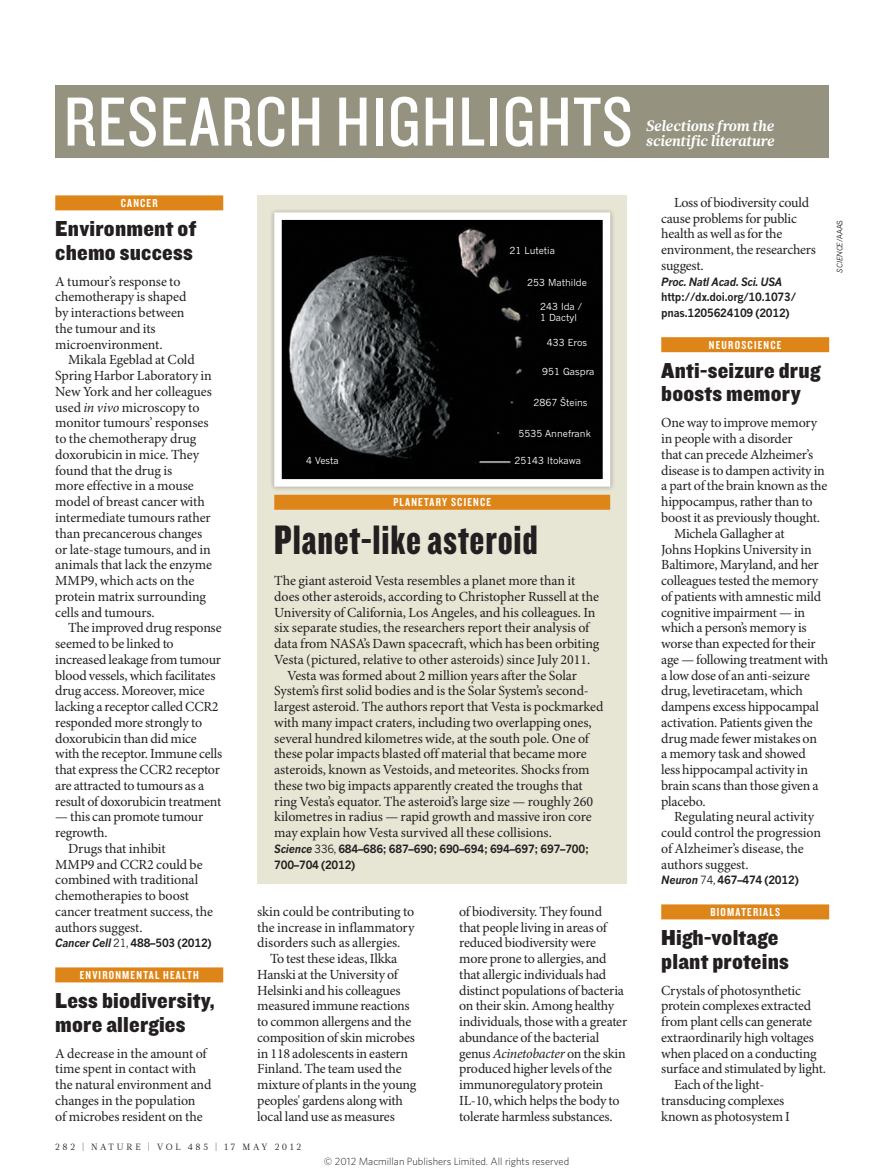
<style>
.page{position:relative;width:893px;height:1174px;background:#fff}
.page>*{position:absolute;margin:0;border:0;box-sizing:border-box;transform-origin:0 0}
.SECTION_HEADING_BOXE{font:72px "Knockout 29 Junior Ltweight";letter-spacing:.02em;color:#fff}
.BRIEFS_BOX_HEAD{font:42.75px "Knockout 69 Full Liteweight";letter-spacing:.02em;color:#231f20}
.RES_HIGH_HEAD_15{font:22.5px/23.7px "Knockout 71 Full Middlewt";letter-spacing:.01em;color:#231f20}
.t1{font:italic 700 15px/15px "Glosa Math";letter-spacing:-.005em;color:#fff}
.BODY_TEXT_R_L_INDENT{font:13.95px/15.8px "Minion Pro";letter-spacing:-.015em;color:#231f20}
.BODY_TEXT_R_L_1ST_PA{font:13.95px/15.8px "Minion Pro";letter-spacing:-.01em;color:#231f20}
.BRIEFS_SUBJECT_STRAP{font:12px "Knockout 49 Liteweight";letter-spacing:.1em;color:#fff}
.BRIEFS_PAPER{font:700 11.25px/15.8px "News Gothic MTOT";letter-spacing:-.02em;color:#231f20;scale:.95 1}
.t2{font:300 10.5px "Whitney";color:#231f20}
.t3{font:9.6px/11.4px "News Gothic MTOT";color:#fff}
.t4{font:9px "Glosa Math";letter-spacing:.3em;color:#231f20}
.PIC_CREDIT{font:italic 7.5px "News Gothic MTOT";color:#231f20}
.s1{font-style:italic}
.s2{font-weight:400}
.s3{font-style:normal}
</style>
<div class="page">
<div style="left:55px;top:85px;width:774px;height:72px;background:#95937f"></div>
<div style="left:257px;top:195px;width:370px;height:689px;background:#e7e5d4"></div>
<div style="left:274px;top:495px;width:336px;height:15px;background:#dd8519"></div>
<div style="left:269px;top:208px;width:345px;height:283px;background:#231f20;opacity:.25"></div>
<div style="left:278px;top:216px;width:328px;height:267px;background:#010101"></div>
<img style="left:288px;top:228px;width:240px;height:236px">
<div style="left:511px;top:246px;width:42px;height:15px;background:#000"></div>
<div style="left:513px;top:454px;width:52px;height:14px;background:#000"></div>
<div style="left:375px;top:461px;width:24px;height:15px;background:#000"></div>
<hr style="left:480px;top:461px;width:30px;height:1px;background:#fff">
<div style="left:274px;top:212px;width:336px;height:274px;border:8px solid #fff"></div>
<div style="left:55px;top:195px;width:168px;height:15px;background:#dd8519"></div>
<div style="left:661px;top:337px;width:168px;height:15px;background:#dd8519"></div>
<div style="left:55px;top:967px;width:168px;height:15px;background:#dd8519"></div>
<div style="left:661px;top:904px;width:168px;height:15px;background:#dd8519"></div>
<p class="SECTION_HEADING_BOXE" style="left:64px;top:75px;width:570px">RESEARCH HIGHLIGHTS</p>
<p class="t1" style="left:646px;top:118px;width:130px">Selections from the scientific literature</p>
<p class="BRIEFS_SUBJECT_STRAP" style="left:121px;top:195px;width:38px">CANCER</p>
<p class="RES_HIGH_HEAD_15" style="left:55px;top:216px;width:143px">Environment of chemo success</p>
<p class="BODY_TEXT_R_L_1ST_PA" style="left:55px;top:274px;width:133px">A tumour’s response to chemotherapy is shaped by interactions between the tumour and its microenvironment.</p>
<p class="BODY_TEXT_R_L_INDENT" style="left:55px;top:353px;width:158px;text-indent:13px">Mikala Egeblad at Cold<br>Spring Harbor Laboratory in<br>New York and her colleagues used <span class="s1">in vivo</span> microscopy to monitor tumours’ responses to the chemotherapy drug doxorubicin in mice. They found that the drug is<br>more effective in a mouse model of breast cancer with intermediate tumours rather than precancerous changes or late-stage tumours, and in animals that lack the enzyme<br>MMP9, which acts on the protein matrix surrounding cells and tumours.</p>
<p class="BODY_TEXT_R_L_INDENT" style="left:55px;top:620px;width:169px;text-indent:13px">The improved drug response seemed to be linked to increased leakage from tumour blood vessels, which facilitates drug access. Moreover, mice lacking a receptor called CCR2 responded more strongly to doxorubicin than did mice with the receptor. Immune cells that express the CCR2 receptor are attracted to tumours as a result of doxorubicin treatment</p>
<p class="BODY_TEXT_R_L_INDENT" style="left:55px;top:809px;width:150px">— this can promote tumour regrowth.</p>
<p class="BODY_TEXT_R_L_INDENT" style="left:55px;top:841px;width:159px;text-indent:13px">Drugs that inhibit<br>MMP9 and CCR2 could be combined with traditional chemotherapies to boost cancer treatment success, the authors suggest.</p>
<p class="BRIEFS_PAPER" style="left:55px;top:935px;width:166px"><span class="s1">Cancer Cell</span> <span class="s2">21,</span> 488–503 (2012)</p>
<p class="t3" style="left:510px;top:245px;width:47px">21 Lutetia</p>
<p class="t3" style="left:527px;top:276px;width:61px">253 Mathilde</p>
<p class="t3" style="left:540px;top:301px;width:44px">243 Ida /<br>1 Dactyl</p>
<p class="t3" style="left:547px;top:336px;width:42px">433 Eros</p>
<p class="t3" style="left:542px;top:366px;width:54px">951 Gaspra</p>
<p class="t3" style="left:533px;top:397px;width:56px">2867 Šteins</p>
<p class="t3" style="left:518px;top:428px;width:74px">5535 Annefrank</p>
<p class="t3" style="left:306px;top:455px;width:34px">4 Vesta</p>
<p class="t3" style="left:514px;top:454px;width:68px">25143 Itokawa</p>
<p class="BRIEFS_SUBJECT_STRAP" style="left:393px;top:494px;width:99px">PLANETARY SCIENCE</p>
<p class="BRIEFS_BOX_HEAD" style="left:274px;top:512px;width:265px">Planet-like asteroid</p>
<p class="BODY_TEXT_R_L_1ST_PA" style="left:274px;top:573px;width:327px">The giant asteroid Vesta resembles a planet more than it does other asteroids, according to Christopher Russell at the University of California, Los Angeles, and his colleagues. In six separate studies, the researchers report their analysis of data from NASA’s Dawn spacecraft, which has been orbiting Vesta (pictured, relative to other asteroids) since July 2011.</p>
<p class="BODY_TEXT_R_L_INDENT" style="left:274px;top:668px;width:331px;text-indent:13px">Vesta was formed about 2 million years after the Solar System’s first solid bodies and is the Solar System’s second&shy;largest asteroid. The authors report that Vesta is pockmarked with many impact craters, including two overlapping ones, several hundred kilometres wide, at the south pole. One of these polar impacts blasted off material that became more asteroids, known as Vestoids, and meteorites. Shocks from these two big impacts apparently created the troughs that ring Vesta’s equator. The asteroid’s large size — roughly 260 kilometres in radius — rapid growth and massive iron core may explain how Vesta survived all these collisions.</p>
<p class="BRIEFS_PAPER" style="left:274px;top:840px;width:333px"><span class="s1">Science</span> <span class="s2">336,</span> 684–686; 687–690; 690–694; 694–697; 697–700;<br>700–704 (2012)</p>
<p class="BODY_TEXT_R_L_1ST_PA" style="left:257px;top:904px;width:159px;text-align:justify">skin could be contributing to the increase in inflammatory disorders such as allergies.</p>
<p class="BODY_TEXT_R_L_INDENT" style="left:257px;top:951px;width:161px;text-indent:13px">To test these ideas, Ilkka<br>Hanski at the University of<br>Helsinki and his colleagues measured immune reactions to common allergens and the composition of skin microbes in 118 adolescents in eastern<br>Finland. The team used the mixture of plants in the young peoples' gardens along with local land use as measures</p>
<p class="BODY_TEXT_R_L_INDENT" style="left:459px;top:904px;width:169px">of biodiversity. They found<br>that people living in areas of reduced biodiversity were more prone to allergies, and that allergic individuals had distinct populations of bacteria on their skin. Among healthy individuals, those with a greater abundance of the bacterial genus <span class="s1">Acinetobacter</span> on the skin produced higher levels of the immunoregulatory protein<br>IL-10, which helps the body to tolerate harmless substances.</p>
<p class="t2" style="left:324px;top:1154px;width:247px">© 2012 Macmillan Publishers Limited. All rights reserved</p>
<p class="BRIEFS_SUBJECT_STRAP" style="left:80px;top:967px;width:121px">ENVIRONMENTAL HEALTH</p>
<p class="RES_HIGH_HEAD_15" style="left:55px;top:987px;width:161px">Less biodiversity, more allergies</p>
<p class="BODY_TEXT_R_L_1ST_PA" style="left:55px;top:1046px;width:158px">A decrease in the amount of time spent in contact with the natural environment and changes in the population<br>of microbes resident on the</p>
<p class="t4" style="left:55px;top:1141px;width:247px">282 | NATURE | VOL 485 | 17 MAY 2012</p>
<p class="BODY_TEXT_R_L_INDENT" style="left:661px;top:195px;width:156px;text-indent:13px">Loss of biodiversity could cause problems for public health as well as for the environment, the researchers suggest.</p>
<p class="BRIEFS_PAPER" style="left:661px;top:273px;width:144px"><span class="s1">Proc. Natl Acad. Sci. USA </span>http://dx.doi.org/10.1073/ pnas.1205624109 (2012)</p>
<p class="BRIEFS_SUBJECT_STRAP" style="left:709px;top:337px;width:74px">NEUROSCIENCE</p>
<p class="RES_HIGH_HEAD_15" style="left:661px;top:357px;width:161px">Anti-seizure drug boosts memory</p>
<p class="BODY_TEXT_R_L_1ST_PA" style="left:661px;top:416px;width:168px">One way to improve memory in people with a disorder<br>that can precede Alzheimer’s disease is to dampen activity in a part of the brain known as the hippocampus, rather than to boost it as previously thought.</p>
<p class="BODY_TEXT_R_L_INDENT" style="left:661px;top:526px;width:169px;text-indent:13px">Michela Gallagher at<br>Johns Hopkins University in<br>Baltimore, Maryland, and her colleagues tested the memory of patients with amnestic mild cognitive impairment — in which a person’s memory is worse than expected for their age — following treatment with a low dose of an anti-seizure drug, levetiracetam, which dampens excess hippocampal activation. Patients given the drug made fewer mistakes on<br>a memory task and showed<br>less hippocampal activity in brain scans than those given a placebo.</p>
<p class="BODY_TEXT_R_L_INDENT" style="left:661px;top:809px;width:161px;text-indent:13px">Regulating neural activity could control the progression of Alzheimer’s disease, the authors suggest.</p>
<p class="BRIEFS_PAPER" style="left:661px;top:872px;width:146px"><span class="s1">Neuron</span> <span class="s2">74,</span> 467–474 (2012)</p>
<p class="BRIEFS_SUBJECT_STRAP" style="left:710px;top:904px;width:71px">BIOMATERIALS</p>
<p class="RES_HIGH_HEAD_15" style="left:661px;top:924px;width:129px">High-voltage plant proteins</p>
<p class="BODY_TEXT_R_L_1ST_PA" style="left:661px;top:983px;width:166px">Crystals of photosynthetic protein complexes extracted from plant cells can generate extraordinarily high voltages when placed on a conducting surface and stimulated by light.</p>
<p class="BODY_TEXT_R_L_INDENT" style="left:661px;top:1077px;width:130px;text-indent:13px">Each of the light&shy;transducing complexes known as photosystem I</p>
<p class="PIC_CREDIT" style="left:835px;top:272px;width:54px;rotate:-90deg">SCIENCE<span class="s3">/AAAS</span></p>
</div>
